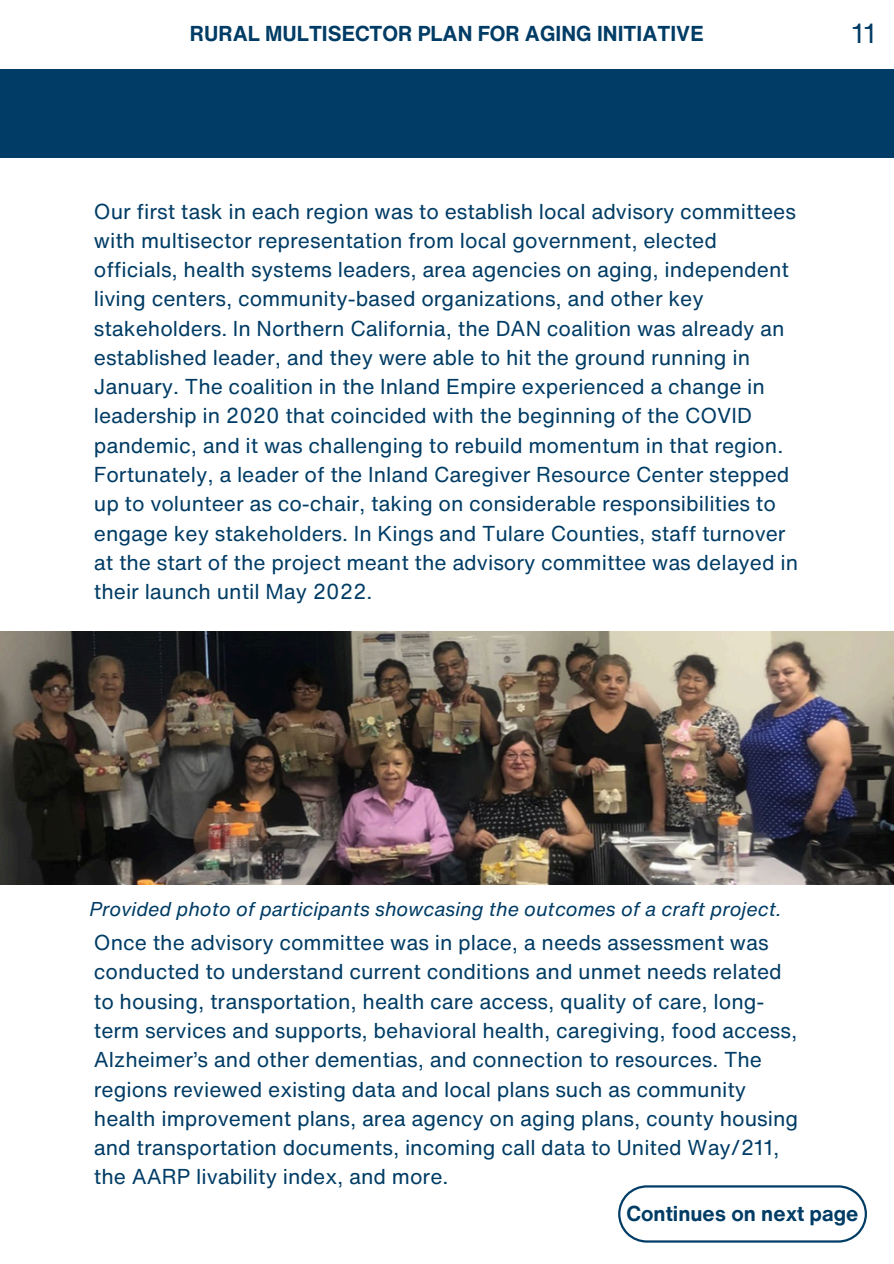
<style>
.page{position:relative;width:894px;height:1264px;background:#fff}
.page>*{position:absolute;margin:0;border:0;box-sizing:border-box;transform-origin:0 0}
.t1{font:27px "Helvetica Now Text";color:#003c65}
.t2{font:21px/29.2px "Helvetica Now Text";color:#003c65}
.t3{font:700 21px "Helvetica Now Text";color:#003c65}
.t4{font:italic 19.5px "Helvetica Now Text";color:#003c65}
</style>
<div class="page">
<div style="left:0;top:69px;width:893px;height:89px;background:#003c65"></div>
<svg style="left:618px;top:1185px;width:248px;height:57px"></svg>
<img style="left:0;top:631px;width:893px;height:254px">
<p class="t3" style="left:190px;top:18px;width:515px">RURAL MULTISECTOR PLAN FOR AGING INITIATIVE</p>
<p class="t1" style="left:851px;top:13px;width:26px">11</p>
<h1 class="t2" style="left:94px;top:196px;width:705px">Our first task in each region was to establish local advisory committees with multisector representation from local government, elected officials, health systems leaders, area agencies on aging, independent living centers, community-based organizations, and other key stakeholders. In Northern California, the DAN coalition was already an established leader, and they were able to hit the ground running in January. The coalition in the Inland Empire experienced a change in leadership in 2020 that coincided with the beginning of the COVID pandemic, and it was challenging to rebuild momentum in that region.<br>Fortunately, a leader of the Inland Caregiver Resource Center stepped up to volunteer as co-chair, taking on considerable responsibilities to engage key stakeholders. In Kings and Tulare Counties, staff turnover at the start of the project meant the advisory committee was delayed in their launch until May 2022.</h1>
<h2 class="t4" style="left:89px;top:894px;width:693px">Provided photo of participants showcasing the outcomes of a craft project.</h2>
<p class="t2" style="left:94px;top:927px;width:705px">Once the advisory committee was in place, a needs assessment was conducted to understand current conditions and unmet needs related to housing, transportation, health care access, quality of care, long&shy;term services and supports, behavioral health, caregiving, food access, Alzheimer’s and other dementias, and connection to resources. The regions reviewed existing data and local plans such as community health improvement plans, area agency on aging plans, county housing and transportation documents, incoming call data to United Way/211, the AARP livability index, and more.</p>
<p class="t3" style="left:626px;top:1197px;width:233px">Continues on next page</p>
</div>
